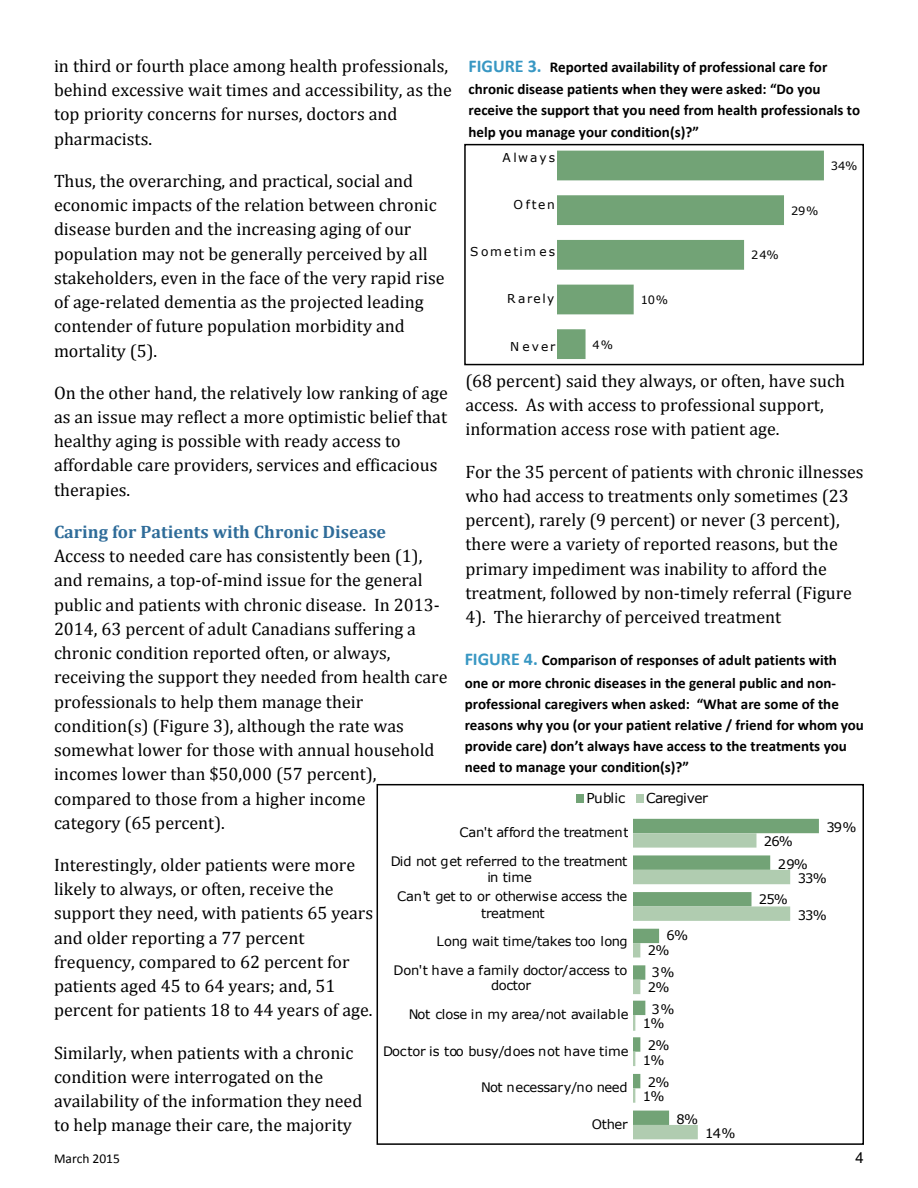
<style>
.page{position:relative;width:918px;height:1188px;background:#fff}
.page>*{position:absolute;margin:0;border:0;box-sizing:border-box;transform-origin:0 0}
.t1{font:18px/24.3px "Cambria";color:#000}
.t2{font:700 18px "Cambria";color:#2f6c99}
.t3{font:700 15px/21px "Calibri";color:#000}
.t4{font:15px "Arial";color:#000}
.t5{font:13.65px/28.8px "Verdana";letter-spacing:-.045em;color:#000}
.t6{font:13.5px "Calibri";color:#000}
.t7{font:13.05px/15.8px "Verdana";letter-spacing:-.02em;color:#000;text-align:center}
.t8{font:12.15px "Verdana";letter-spacing:.16em;color:#000}
.t9{font:11.4px "Verdana";letter-spacing:.02em;color:#000}
.s1{font-size:18px;color:#3897c3}
</style>
<div class="page">
<svg style="left:558px;top:150px;width:266px;height:209px"></svg>
<svg style="left:576px;top:794px;width:68px;height:9px"></svg>
<svg style="left:633px;top:818px;width:186px;height:322px"></svg>
<div style="left:464px;top:144px;width:400px;height:221px;border:2px solid #000"></div>
<div style="left:377px;top:784px;width:487px;height:361px;border:2px solid #000"></div>
<p class="t1" style="left:54px;top:55px;width:399px">in third or fourth place among health professionals, behind excessive wait times and accessibility, as the top priority concerns for nurses, doctors and pharmacists.</p>
<p class="t1" style="left:54px;top:170px;width:392px">Thus, the overarching, and practical, social and economic impacts of the relation between chronic disease burden and the increasing aging of our population may not be generally perceived by all stakeholders, even in the face of the very rapid rise of age-related dementia as the projected leading contender of future population morbidity and mortality (5).</p>
<p class="t1" style="left:54px;top:382px;width:395px">On the other hand, the relatively low ranking of age as an issue may reflect a more optimistic belief that healthy aging is possible with ready access to affordable care providers, services and efficacious therapies.</p>
<p class="t2" style="left:54px;top:524px;width:334px">Caring for Patients with Chronic Disease</p>
<p class="t1" style="left:54px;top:545px;width:395px">Access to needed care has consistently been (1), and remains, a top-of-mind issue for the general public and patients with chronic disease. In 2013- 2014, 63 percent of adult Canadians suffering a chronic condition reported often, or always, receiving the support they needed from health care professionals to help them manage their condition(s) (Figure 3), although the rate was somewhat lower for those with annual household incomes lower than $50,000 (57 percent), compared to those from a higher income<br>category (65 percent).</p>
<p class="t1" style="left:54px;top:854px;width:321px">Interestingly, older patients were more likely to always, or often, receive the support they need, with patients 65 years and older reporting a 77 percent frequency, compared to 62 percent for patients aged 45 to 64 years; and, 51 percent for patients 18 to 44 years of age.</p>
<p class="t1" style="left:54px;top:1041px;width:310px">Similarly, when patients with a chronic condition were interrogated on the availability of the information they need to help manage their care, the majority</p>
<p class="t3" style="left:468px;top:56px;width:360px;line-height:22.5px"><span class="s1">FIGURE 3.</span> Reported availability of professional care for chronic disease patients when they were asked: “Do you</p>
<p class="t3" style="left:468px;top:100px;width:393px">receive the support that you need from health professionals to help you manage your condition(s)?”</p>
<p class="t8" style="left:503px;top:152px;width:54px">Always</p>
<p class="t8" style="left:513px;top:200px;width:43px">Often</p>
<p class="t8" style="left:470px;top:246px;width:86px">Sometim es</p>
<p class="t8" style="left:507px;top:294px;width:49px">Rarely</p>
<p class="t8" style="left:510px;top:342px;width:47px">Never</p>
<p class="t9" style="left:831px;top:161px;width:28px">34%</p>
<p class="t9" style="left:514px;top:206px;width:35px">Often</p>
<p class="t9" style="left:481px;top:250px;width:67px">Sometimes</p>
<p class="t9" style="left:509px;top:294px;width:39px">Rarely</p>
<p class="t9" style="left:512px;top:339px;width:37px">Never</p>
<p class="t9" style="left:791px;top:206px;width:29px">29%</p>
<p class="t9" style="left:751px;top:251px;width:29px">24%</p>
<p class="t9" style="left:641px;top:295px;width:29px">10%</p>
<p class="t9" style="left:593px;top:340px;width:22px">4%</p>
<p class="t1" style="left:465px;top:370px;width:381px">(68 percent) said they always, or often, have such access. As with access to professional support, information access rose with patient age.</p>
<p class="t1" style="left:465px;top:461px;width:400px">For the 35 percent of patients with chronic illnesses who had access to treatments only sometimes (23 percent), rarely (9 percent) or never (3 percent), there were a variety of reported reasons, but the primary impediment was inability to afford the treatment, followed by non-timely referral (Figure 4). The hierarchy of perceived treatment</p>
<p class="t3" style="left:465px;top:649px;width:374px;line-height:22.5px"><span class="s1">FIGURE 4.</span> Comparison of responses of adult patients with one or more chronic diseases in the general public and non-</p>
<p class="t3" style="left:465px;top:693px;width:401px">professional caregivers when asked: “What are some of the reasons why you (or your patient relative / friend for whom you provide care) don’t always have access to the treatments you need to manage your condition(s)?”</p>
<p class="t5" style="left:586px;top:784px;width:40px">Public</p>
<p class="t5" style="left:646px;top:784px;width:63px">Caregiver</p>
<p class="t7" style="left:836px;top:819px;width:32px">39%</p>
<p class="t7" style="left:826px;top:820px;width:32px">39%</p>
<p class="t7" style="left:460px;top:826px;width:171px">Can't a ford the treatment</p>
<p class="t7" style="left:400px;top:855px;width:229px">id not get referred to the treatment in time</p>
<p class="t7" style="left:397px;top:889px;width:232px;line-height:17px">Can't get to or otherwise acce s the treatment</p>
<p class="t7" style="left:437px;top:934px;width:193px">Long wait time/takes too long</p>
<p class="t7" style="left:491px;top:963px;width:138px;text-align:left;text-indent:-88px">on't have a family doctor/a ce s to doctor</p>
<p class="t7" style="left:409px;top:1008px;width:221px">Not close in my area/not available</p>
<p class="t7" style="left:400px;top:1044px;width:230px">ctor is too busy/does not have time</p>
<p class="t7" style="left:481px;top:1081px;width:148px">Not necessary/no need</p>
<p class="t7" style="left:592px;top:1118px;width:38px">Other</p>
<p class="t7" style="left:457px;top:827px;width:168px">Can't afford the treatment</p>
<p class="t7" style="left:389px;top:856px;width:234px">Did not get referred to the treatment in time</p>
<p class="t7" style="left:396px;top:890px;width:228px;line-height:17px">Can't get to or otherwise access the treatment</p>
<p class="t7" style="left:434px;top:936px;width:189px">Long wait time/takes too long</p>
<p class="t7" style="left:392px;top:964px;width:232px">Don't have a family doctor/access to doctor</p>
<p class="t7" style="left:407px;top:1009px;width:218px">Not close in my area/not available</p>
<p class="t7" style="left:382px;top:1045px;width:243px">Doctor is too busy/does not have time</p>
<p class="t7" style="left:478px;top:1082px;width:146px">Not necessary/no need</p>
<p class="t7" style="left:587px;top:1119px;width:37px">Other</p>
<p class="t7" style="left:772px;top:834px;width:31px">26%</p>
<p class="t7" style="left:764px;top:835px;width:31px">26%</p>
<p class="t5" style="left:775px;top:846px;width:31px">26%</p>
<p class="t7" style="left:786px;top:856px;width:32px">29%</p>
<p class="t7" style="left:767px;top:891px;width:31px">25%</p>
<p class="t7" style="left:778px;top:857px;width:32px">29%</p>
<p class="t7" style="left:759px;top:892px;width:31px">25%</p>
<p class="t7" style="left:814px;top:870px;width:23px">3%</p>
<p class="t7" style="left:814px;top:907px;width:23px">3%</p>
<p class="t7" style="left:798px;top:871px;width:31px">33%</p>
<p class="t7" style="left:798px;top:908px;width:31px">33%</p>
<p class="t5" style="left:789px;top:869px;width:33px">29%</p>
<p class="t5" style="left:490px;top:884px;width:47px">in time</p>
<p class="t5" style="left:439px;top:923px;width:193px;text-indent:44px">treatment<br>Long wait time/takes too long</p>
<p class="t5" style="left:494px;top:998px;width:42px">doctor</p>
<p class="t7" style="left:673px;top:928px;width:23px">6%</p>
<p class="t7" style="left:658px;top:965px;width:24px">3%</p>
<p class="t7" style="left:658px;top:1001px;width:24px">3%</p>
<p class="t7" style="left:654px;top:1038px;width:23px">2%</p>
<p class="t7" style="left:654px;top:1074px;width:23px">2%</p>
<p class="t7" style="left:683px;top:1111px;width:23px">8%</p>
<p class="t7" style="left:667px;top:929px;width:23px">6%</p>
<p class="t7" style="left:652px;top:966px;width:24px">3%</p>
<p class="t7" style="left:652px;top:1002px;width:24px">3%</p>
<p class="t7" style="left:648px;top:1039px;width:23px">2%</p>
<p class="t7" style="left:648px;top:1076px;width:23px">2%</p>
<p class="t7" style="left:677px;top:1112px;width:23px">8%</p>
<p class="t7" style="left:654px;top:942px;width:23px">2%</p>
<p class="t7" style="left:654px;top:979px;width:23px">2%</p>
<p class="t7" style="left:649px;top:1016px;width:23px">1%</p>
<p class="t7" style="left:649px;top:1052px;width:23px">1%</p>
<p class="t7" style="left:649px;top:1089px;width:23px">1%</p>
<p class="t7" style="left:648px;top:943px;width:23px">2%</p>
<p class="t7" style="left:648px;top:980px;width:23px">2%</p>
<p class="t7" style="left:643px;top:1017px;width:23px">1%</p>
<p class="t7" style="left:643px;top:1053px;width:23px">1%</p>
<p class="t7" style="left:643px;top:1090px;width:23px">1%</p>
<p class="t5" style="left:656px;top:960px;width:24px">2%</p>
<p class="t5" style="left:656px;top:998px;width:24px">2%</p>
<p class="t5" style="left:651px;top:1036px;width:24px">1%</p>
<p class="t5" style="left:651px;top:1075px;width:24px">1%</p>
<p class="t5" style="left:660px;top:983px;width:25px">3%</p>
<p class="t5" style="left:656px;top:1059px;width:24px">2%</p>
<p class="t7" style="left:712px;top:1125px;width:32px">14%</p>
<p class="t7" style="left:705px;top:1127px;width:32px">14%</p>
<p class="t6" style="left:54px;top:1153px;width:67px">March 2015</p>
<p class="t4" style="left:856px;top:1148px;width:10px">4</p>
</div>
